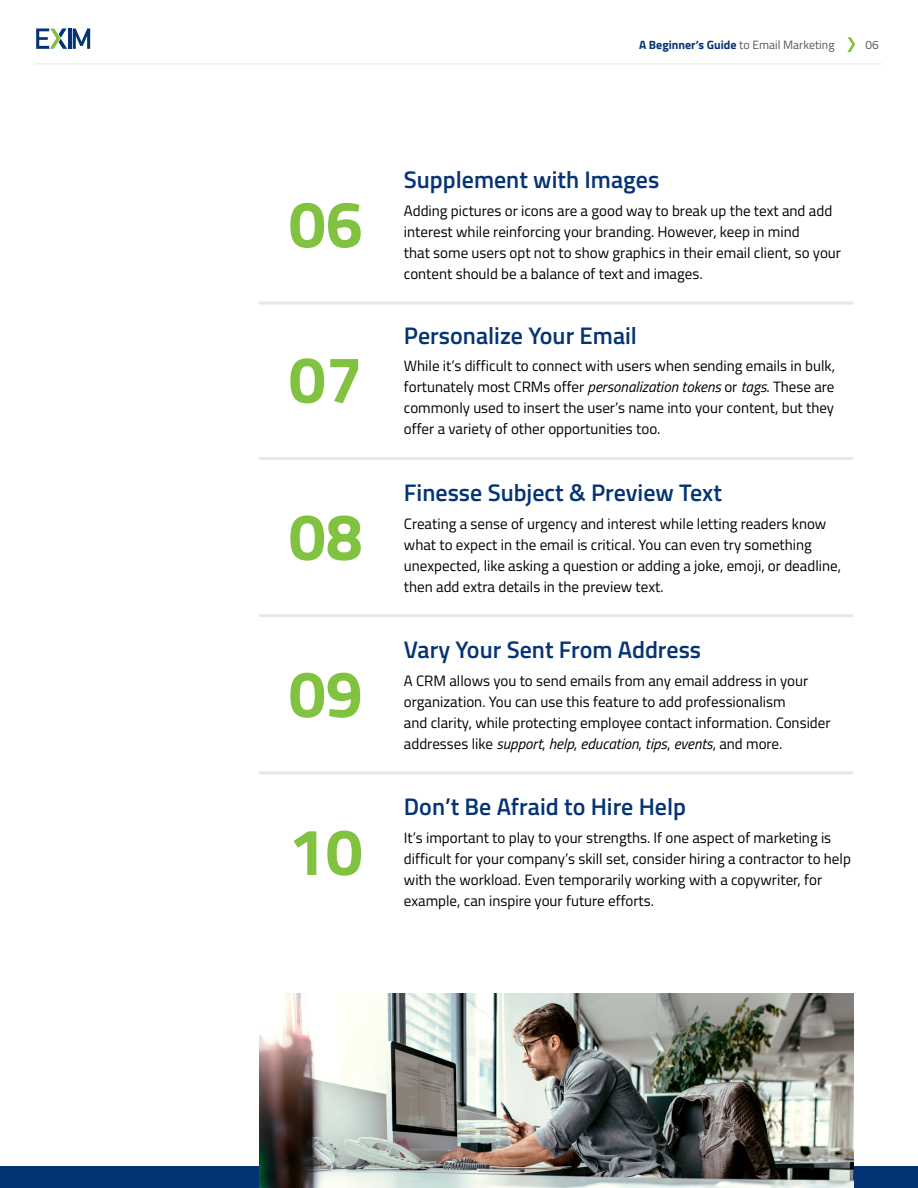
<style>
.page{position:relative;width:918px;height:1188px;background:#fff}
.page>*{position:absolute;margin:0;border:0;box-sizing:border-box;transform-origin:0 0}
.t1{font:700 66px "Titillium Web";color:#81c340}
.t2{font:600 24px "Titillium Web";color:#053474}
.t3{font:15px/21px "Titillium Web";color:#000}
.t4{font:700 12px "Titillium Web";color:#053474}
.t5{font:12px "Titillium Web";color:#57585a}
.s1{font-weight:400;color:#57585a}
.s2{font-style:italic}
</style>
<div class="page">
<div style="left:0;top:1166px;width:918px;height:22px;background:#053474"></div>
<svg style="left:847px;top:37px;width:8px;height:15px"></svg>
<hr style="left:35px;top:63px;width:847px;height:2px;background:#e6e7e9">
<hr style="left:68px;top:28px;width:3px;height:21px;background:#053474">
<svg style="left:73px;top:28px;width:17px;height:21px"></svg>
<svg style="left:36px;top:28px;width:31px;height:21px"></svg>
<hr style="left:259px;top:302px;width:594px;height:3px;background:#e6e7e9">
<hr style="left:259px;top:457px;width:594px;height:3px;background:#e6e7e9">
<hr style="left:259px;top:614px;width:594px;height:3px;background:#e6e7e9">
<hr style="left:259px;top:771px;width:594px;height:3px;background:#e6e7e9">
<img style="left:259px;top:994px;width:594px;height:194px">
<p class="t4" style="left:639px;top:36px;width:197px">A Beginner’s Guide <span class="s1">to Email Marketing</span></p>
<p class="t5" style="left:866px;top:36px;width:15px">06</p>
<h3 class="t1" style="left:289px;top:174px;width:75px">06</h3>
<h3 class="t1" style="left:289px;top:329px;width:75px">07</h3>
<h3 class="t1" style="left:289px;top:486px;width:75px">08</h3>
<h3 class="t1" style="left:289px;top:643px;width:75px">09</h3>
<h3 class="t1" style="left:289px;top:801px;width:75px">10</h3>
<h3 class="t2" style="left:404px;top:162px;width:257px">Supplement with Images</h3>
<p class="t3" style="left:404px;top:200px;width:439px">Adding pictures or icons are a good way to break up the text and add interest while reinforcing your branding. However, keep in mind<br>that some users opt not to show graphics in their email client, so your content should be a balance of text and images.</p>
<h3 class="t2" style="left:404px;top:317px;width:235px">Personalize Your Email</h3>
<p class="t3" style="left:404px;top:355px;width:433px;text-align:justify">While it’s difficult to connect with users when sending emails in bulk, fortunately most CRMs offer <span class="s2">personalization tokens</span> or <span class="s2">tags</span>. These are commonly used to insert the user’s name into your content, but they offer a variety of other opportunities too.</p>
<h3 class="t2" style="left:404px;top:474px;width:320px">Finesse Subject &amp; Preview Text</h3>
<p class="t3" style="left:404px;top:512px;width:439px">Creating a sense of urgency and interest while letting readers know what to expect in the email is critical. You can even try something unexpected, like asking a question or adding a joke, emoji, or deadline, then add extra details in the preview text.</p>
<h3 class="t2" style="left:404px;top:632px;width:299px">Vary Your Sent From Address</h3>
<p class="t3" style="left:404px;top:669px;width:428px">A CRM allows you to send emails from any email address in your organization. You can use this feature to add professionalism<br>and clarity, while protecting employee contact information. Consider addresses like <span class="s2">support</span>, <span class="s2">help</span>, <span class="s2">education</span>, <span class="s2">tips</span>, <span class="s2">events</span>, and more.</p>
<h3 class="t2" style="left:404px;top:789px;width:284px">Don’t Be Afraid to Hire Help</h3>
<p class="t3" style="left:404px;top:827px;width:449px">It’s important to play to your strengths. If one aspect of marketing is difficult for your company’s skill set, consider hiring a contractor to help with the workload. Even temporarily working with a copywriter, for example, can inspire your future efforts.</p>
</div>
